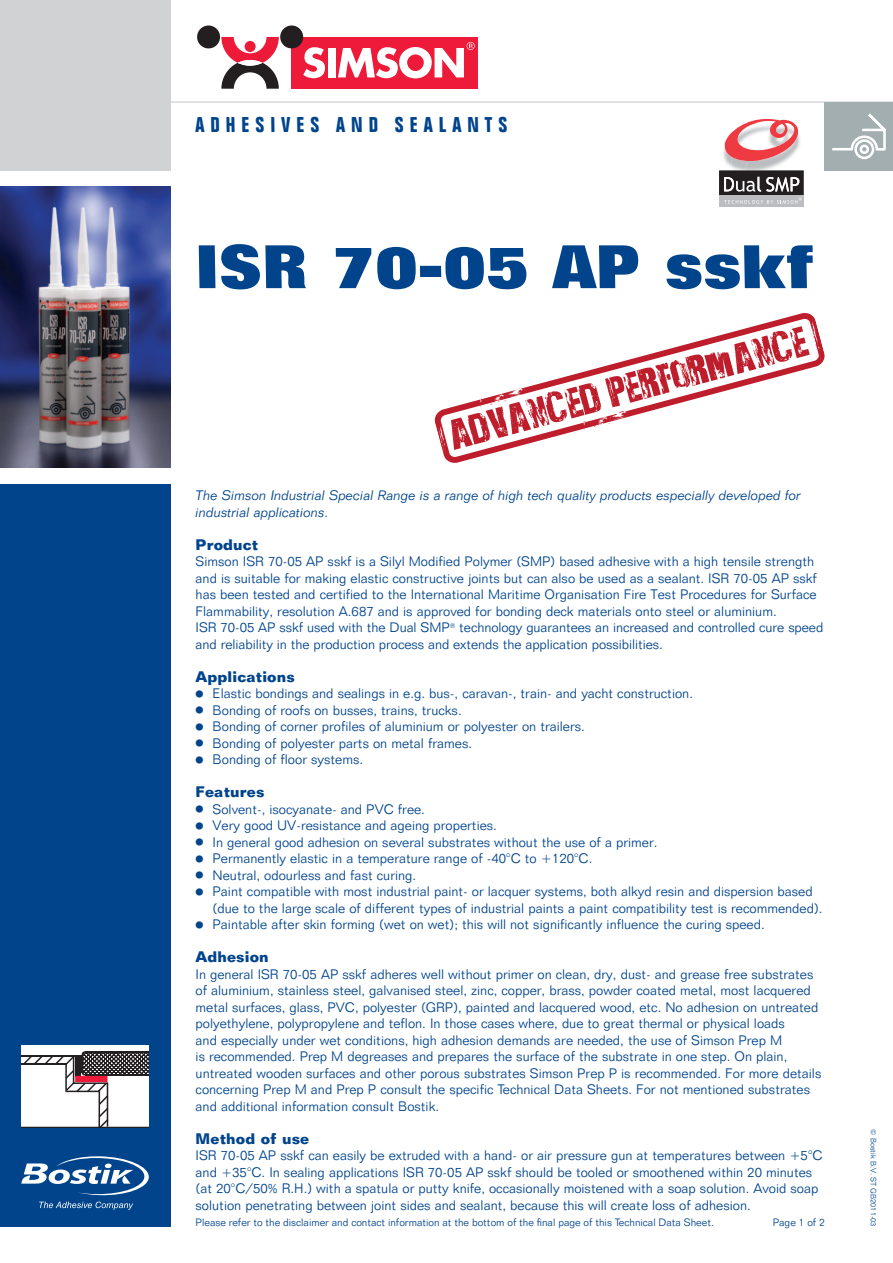
<style>
.page{position:relative;width:893px;height:1263px;background:#fff}
.page>*{position:absolute;margin:0;border:0;box-sizing:border-box;transform-origin:0 0}
.t1{font:800 60px "Folio BT";color:#01448c}
.t2{font:700 condensed 21px "Folio BT";letter-spacing:.275em;color:#01448c}
.t3{font:700 15px "Folio BT";color:#01448c}
.t4{font:300 13.5px/16.5px "Folio BT";color:#01448c}
.t5{font:italic 300 13.5px/16.5px "Folio BT";color:#01448c}
.t6{font:300 10.5px "Folio BT";color:#01448c}
.t7{font:300 7.5px "Folio BT";color:#01448c}
.s1{font-family:"Universal Newswith Comm Pi";font-weight:400;font-size:9px}
</style>
<div class="page">
<hr style="left:170px;top:101px;width:723px;height:2px;background:#d1d2d4">
<div style="left:0;top:484px;width:170px;height:742px;background:#01448c"></div>
<div style="left:0;top:0;width:170px;height:170px;background:#d1d2d4"></div>
<div style="left:825px;top:102px;width:68px;height:68px;background:#a2aeaf"></div>
<svg style="left:832px;top:113px;width:54px;height:47px"></svg>
<div style="left:292px;top:37px;width:186px;height:52px;background:#ed1a3a"></div>
<svg style="left:303px;top:47px;width:22px;height:31px"></svg>
<div style="left:328px;top:48px;width:8px;height:29px;background:#fff"></div>
<svg style="left:221px;top:37px;width:58px;height:52px"></svg>
<div style="left:245px;top:41px;width:11px;height:11px;background:#ed1a3a;border-radius:50%"></div>
<div style="left:280px;top:26px;width:23px;height:22px;background:#231f20;border-radius:50%"></div>
<div style="left:197px;top:26px;width:23px;height:22px;background:#231f20;border-radius:50%"></div>
<svg style="left:238px;top:60px;width:25px;height:6px"></svg>
<svg style="left:338px;top:42px;width:137px;height:36px"></svg>
<img style="left:725px;top:161px;width:6px;height:6px">
<img style="left:731px;top:161px;width:16px;height:9px">
<div style="left:719px;top:196px;width:85px;height:11px;background:#bcbdc0"></div>
<svg style="left:723px;top:119px;width:77px;height:42px"></svg>
<svg style="left:719px;top:170px;width:85px;height:34px"></svg>
<svg style="left:21px;top:1156px;width:128px;height:54px"></svg>
<img style="left:0;top:187px;width:170px;height:280px">
<svg style="left:21px;top:1045px;width:128px;height:83px;background:#cec9c9"></svg>
<svg style="left:434px;top:313px;width:391px;height:150px"></svg>
<h2 class="t2" style="left:196px;top:111px;width:314px">ADHESIVES AND SEALANTS</h2>
<h1 class="t1" style="left:196px;top:230px;width:621px">ISR 70-05 AP sskf</h1>
<p class="t5" style="left:196px;top:487px;width:607px">The Simson Industrial Special Range is a range of high tech quality products especially developed for industrial applications.</p>
<p class="t3" style="left:196px;top:535px;width:65px">Product</p>
<p class="t4" style="left:196px;top:553px;width:629px">Simson ISR 70-05 AP sskf is a Silyl Modified Polymer (SMP) based adhesive with a high tensile strength and is suitable for making elastic constructive joints but can also be used as a sealant. ISR 70-05 AP sskf has been tested and certified to the International Maritime Organisation Fire Test Procedures for Surface Flammability, resolution A.687 and is approved for bonding deck materials onto steel or aluminium.<br>ISR 70-05 AP sskf used with the Dual SMP<sup>®</sup> technology guarantees an increased and controlled cure speed and reliability in the production process and extends the application possibilities.</p>
<p class="t3" style="left:196px;top:667px;width:101px">Applications</p>
<p class="t4" style="left:196px;top:685px;width:499px"><span class="s1">V</span> Elastic bondings and sealings in e.g. bus-, caravan-, train- and yacht construction.<br><span class="s1">V</span> Bonding of roofs on busses, trains, trucks.<br><span class="s1">V</span> Bonding of corner profiles of aluminium or polyester on trailers.<br><span class="s1">V</span> Bonding of polyester parts on metal frames.<br><span class="s1">V</span> Bonding of floor systems.</p>
<p class="t3" style="left:196px;top:783px;width:71px">Features</p>
<p class="t4" style="left:196px;top:801px;width:231px"><span class="s1">V</span> Solvent-, isocyanate- and PVC free.</p>
<p class="t4" style="left:196px;top:817px;width:303px"><span class="s1">V</span> Very good UV-resistance and ageing properties.</p>
<p class="t4" style="left:196px;top:834px;width:463px"><span class="s1">V</span> In general good adhesion on several substrates without the use of a primer.</p>
<p class="t4" style="left:196px;top:850px;width:398px"><span class="s1">V</span> Permanently elastic in a temperature range of -40°C to +120°C.</p>
<p class="t4" style="left:196px;top:867px;width:222px"><span class="s1">V</span> Neutral, odourless and fast curing.</p>
<p class="t4" style="left:196px;top:883px;width:619px"><span class="s1">V</span> Paint compatible with most industrial paint- or lacquer systems, both alkyd resin and dispersion based</p>
<p class="t4" style="left:213px;top:900px;width:611px">(due to the large scale of different types of industrial paints a paint compatibility test is recommended).</p>
<p class="t4" style="left:196px;top:916px;width:571px"><span class="s1">V</span> Paintable after skin forming (wet on wet); this will not significantly influence the curing speed.</p>
<p class="t3" style="left:196px;top:948px;width:75px">Adhesion</p>
<p class="t4" style="left:196px;top:966px;width:627px">In general ISR 70-05 AP sskf adheres well without primer on clean, dry, dust- and grease free substrates of aluminium, stainless steel, galvanised steel, zinc, copper, brass, powder coated metal, most lacquered metal surfaces, glass, PVC, polyester (GRP), painted and lacquered wood, etc. No adhesion on untreated polyethylene, polypropylene and teflon. In those cases where, due to great thermal or physical loads<br>and especially under wet conditions, high adhesion demands are needed, the use of Simson Prep M<br>is recommended. Prep M degreases and prepares the surface of the substrate in one step. On plain, untreated wooden surfaces and other porous substrates Simson Prep P is recommended. For more details concerning Prep M and Prep P consult the specific Technical Data Sheets. For not mentioned substrates and additional information consult Bostik.</p>
<p class="t3" style="left:196px;top:1129px;width:116px">Method of use</p>
<p class="t4" style="left:196px;top:1147px;width:628px">ISR 70-05 AP sskf can easily be extruded with a hand- or air pressure gun at temperatures between +5°C and +35°C. In sealing applications ISR 70-05 AP sskf should be tooled or smoothened within 20 minutes (at 20°C/50% R.H.) with a spatula or putty knife, occasionally moistened with a soap solution. Avoid soap solution penetrating between joint sides and sealant, because this will create loss of adhesion.</p>
<p class="t6" style="left:196px;top:1216px;width:520px">Please refer to the disclaimer and contact information at the bottom of the final page of this Technical Data Sheet.</p>
<p class="t6" style="left:773px;top:1216px;width:53px">Page 1 of 2</p>
<p class="t7" style="left:878px;top:1129px;width:99px;rotate:90deg">© Bostik B.V. ST GB2011-03</p>
</div>
